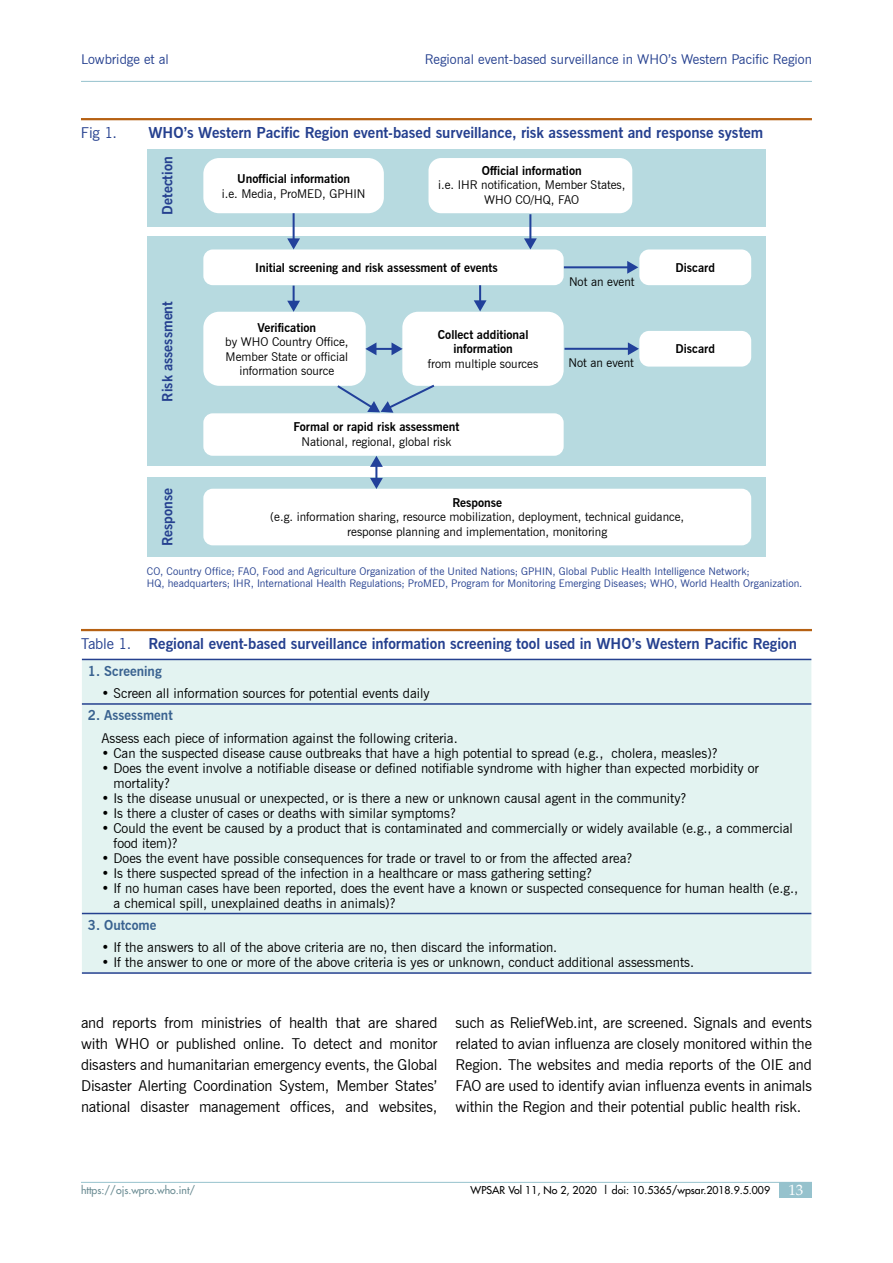
<style>
.page{position:relative;width:893px;height:1263px;background:#fff}
.page>*{position:absolute;margin:0;border:0;box-sizing:border-box;transform-origin:0 0}
.t1{font:15px/21px "News Gothic BT";letter-spacing:-.01em;color:#000;text-align:justify}
.t2{font:700 15px "News Gothic BT";color:#25408f}
.t3{font:15px "News Gothic BT";color:#25408f}
.t4{font:700 14.1px "News Gothic BT";color:#25408f}
.t5{font:13.5px/15px "News Gothic BT";color:#000}
.t6{font:13.5px "News Gothic BT";color:#25408f}
.t7{font:700 13.5px "News Gothic BT";color:#396290}
.t8{font:12px/14.4px "News Gothic BT";color:#000;text-align:center}
.t9{font:700 12px/14.4px "News Gothic BT";color:#000;text-align:center}
.t10{font:10.5px/12px "News Gothic BT";letter-spacing:.005em;color:#25408f}
.t11{font:10.5px "Futura LT";color:#000}
.t12{font:10.5px "Futura LT";color:#6b8c93}
.s1{font-weight:400}
.s2{font-family:"Palatino";font-size:15px;color:#fff}
</style>
<div class="page">
<hr style="left:81px;top:1182px;width:731px;height:1px;background:#96c2cd">
<div style="left:780px;top:1182px;width:32px;height:15px;background:#96c2cd"></div>
<hr style="left:81px;top:81px;width:731px;height:1px;background:#96c2cd">
<hr style="left:81px;top:118px;width:731px;height:2px;background:#b66113">
<hr style="left:81px;top:629px;width:731px;height:2px;background:#b66113">
<div style="left:147px;top:149px;width:618px;height:77px;background:#b7dae0"></div>
<div style="left:147px;top:236px;width:618px;height:230px;background:#b7dae0"></div>
<div style="left:147px;top:477px;width:618px;height:80px;background:#b7dae0"></div>
<div style="left:203px;top:158px;width:181px;height:55px;background:#fff;border-radius:16px"></div>
<div style="left:428px;top:158px;width:204px;height:55px;background:#fff;border-radius:13px"></div>
<div style="left:203px;top:312px;width:163px;height:74px;background:#fff;border-radius:16px"></div>
<div style="left:402px;top:312px;width:162px;height:74px;background:#fff;border-radius:16px"></div>
<div style="left:203px;top:249px;width:361px;height:36px;background:#fff;border-radius:9px"></div>
<div style="left:639px;top:249px;width:112px;height:36px;background:#fff;border-radius:10px"></div>
<div style="left:203px;top:413px;width:361px;height:43px;background:#fff;border-radius:9px"></div>
<div style="left:203px;top:489px;width:548px;height:56px;background:#fff;border-radius:9px"></div>
<div style="left:639px;top:331px;width:112px;height:36px;background:#fff;border-radius:10px"></div>
<hr style="left:293px;top:213px;width:2px;height:27px;background:#21409a">
<svg style="left:287px;top:238px;width:13px;height:11px"></svg>
<svg style="left:287px;top:286px;width:13px;height:26px"></svg>
<svg style="left:474px;top:285px;width:13px;height:26px"></svg>
<svg style="left:335px;top:383px;width:102px;height:30px"></svg>
<hr style="left:529px;top:214px;width:2px;height:26px;background:#21409a">
<svg style="left:524px;top:238px;width:13px;height:11px"></svg>
<hr style="left:564px;top:266px;width:65px;height:2px;background:#21409a">
<svg style="left:627px;top:261px;width:11px;height:13px"></svg>
<hr style="left:564px;top:348px;width:66px;height:2px;background:#21409a">
<svg style="left:628px;top:342px;width:11px;height:13px"></svg>
<svg style="left:365px;top:342px;width:38px;height:13px"></svg>
<svg style="left:370px;top:456px;width:13px;height:33px"></svg>
<div style="left:82px;top:660px;width:729px;height:312px;background:#e3f3f1"></div>
<hr style="left:82px;top:659px;width:729px;height:1px;background:#25408f">
<hr style="left:82px;top:703px;width:729px;height:2px;background:#25408f">
<hr style="left:82px;top:913px;width:729px;height:1px;background:#25408f">
<hr style="left:82px;top:972px;width:729px;height:2px;background:#25408f">
<p class="t6" style="left:81px;top:51px;width:89px">Lowbridge et al</p>
<p class="t6" style="left:425px;top:51px;width:389px">Regional event-based surveillance in WHO’s Western Pacific Region</p>
<p class="t3" style="left:81px;top:124px;width:38px">Fig 1.</p>
<p class="t2" style="left:148px;top:124px;width:616px">WHO’s Western Pacific Region event-based surveillance, risk assessment and response system</p>
<p class="t4" style="left:159px;top:215px;width:59px;rotate:-90deg">Detection</p>
<p class="t4" style="left:159px;top:402px;width:102px;rotate:-90deg">Risk assessment</p>
<p class="t4" style="left:159px;top:546px;width:59px;rotate:-90deg">Response</p>
<p class="t9" style="left:237px;top:172px;width:115px">Unofficial information</p>
<p class="t8" style="left:222px;top:186px;width:145px">i.e. Media, ProMED, GPHIN</p>
<p class="t9" style="left:482px;top:163px;width:101px">Official information</p>
<p class="t8" style="left:438px;top:178px;width:189px">i.e. IHR notification, Member States,<br>WHO CO/HQ, FAO</p>
<p class="t9" style="left:255px;top:260px;width:244px">Initial screening and risk assessment of events</p>
<p class="t9" style="left:258px;top:320px;width:60px">Verification</p>
<p class="t8" style="left:225px;top:335px;width:125px">by WHO Country Office,<br>Member State or official information source</p>
<p class="t9" style="left:438px;top:327px;width:92px">Collect additional information</p>
<p class="t8" style="left:428px;top:356px;width:112px">from multiple sources</p>
<p class="t9" style="left:293px;top:420px;width:167px">Formal or rapid risk assessment</p>
<p class="t8" style="left:301px;top:434px;width:151px">National, regional, global risk</p>
<p class="t8" style="left:569px;top:274px;width:67px">Not an event</p>
<p class="t8" style="left:568px;top:355px;width:67px">Not an event</p>
<p class="t9" style="left:676px;top:260px;width:41px">Discard</p>
<p class="t9" style="left:676px;top:341px;width:41px">Discard</p>
<p class="t9" style="left:452px;top:495px;width:51px">Response</p>
<p class="t8" style="left:270px;top:510px;width:415px">(e.g. information sharing, resource mobilization, deployment, technical guidance, response planning and implementation, monitoring</p>
<p class="t10" style="left:147px;top:565px;width:657px">CO, Country Office; FAO, Food and Agriculture Organization of the United Nations; GPHIN, Global Public Health Intelligence Network;<br>HQ, headquarters; IHR, International Health Regulations; ProMED, Program for Monitoring Emerging Diseases; WHO, World Health Organization.</p>
<p class="t2" style="left:81px;top:634px;width:718px"><span class="s1">Table 1.</span> Regional event-based surveillance information screening tool used in WHO’s Western Pacific Region</p>
<p class="t7" style="left:88px;top:663px;width:75px">1. Screening</p>
<p class="t5" style="left:101px;top:686px;width:330px">• Screen all information sources for potential events daily</p>
<p class="t7" style="left:88px;top:707px;width:86px">2. Assessment</p>
<p class="t5" style="left:101px;top:730px;width:358px">Assess each piece of information against the following criteria.</p>
<p class="t5" style="left:101px;top:745px;width:618px">• Can the suspected disease cause outbreaks that have a high potential to spread (e.g., cholera, measles)?</p>
<p class="t5" style="left:114px;top:760px;width:647px;text-indent:-12px">• Does the event involve a notifiable disease or defined notifiable syndrome with higher than expected morbidity or mortality?</p>
<p class="t5" style="left:101px;top:790px;width:587px">• Is the disease unusual or unexpected, or is there a new or unknown causal agent in the community?</p>
<p class="t5" style="left:101px;top:805px;width:356px">• Is there a cluster of cases or deaths with similar symptoms?</p>
<p class="t5" style="left:114px;top:820px;width:681px;text-indent:-12px">• Could the event be caused by a product that is contaminated and commercially or widely available (e.g., a commercial food item)?</p>
<p class="t5" style="left:101px;top:850px;width:532px">• Does the event have possible consequences for trade or travel to or from the affected area?</p>
<p class="t5" style="left:101px;top:865px;width:492px">• Is there suspected spread of the infection in a healthcare or mass gathering setting?</p>
<p class="t5" style="left:114px;top:880px;width:686px;text-indent:-12px">• If no human cases have been reported, does the event have a known or suspected consequence for human health (e.g., a chemical spill, unexplained deaths in animals)?</p>
<p class="t7" style="left:88px;top:917px;width:70px">3. Outcome</p>
<p class="t5" style="left:101px;top:940px;width:457px">• If the answers to all of the above criteria are no, then discard the information.</p>
<p class="t5" style="left:101px;top:955px;width:594px">• If the answer to one or more of the above criteria is yes or unknown, conduct additional assessments.</p>
<p class="t1" style="left:81px;top:1012px;width:358px">and reports from ministries of health that are shared with WHO or published online. To detect and monitor disasters and humanitarian emergency events, the Global Disaster Alerting Coordination System, Member States’ national disaster management offices, and websites,</p>
<p class="t1" style="left:455px;top:1012px;width:358px">such as ReliefWeb.int, are screened. Signals and events related to avian influenza are closely monitored within the Region. The websites and media reports of the OIE and FAO are used to identify avian influenza events in animals within the Region and their potential public health risk.</p>
<p class="t12" style="left:81px;top:1183px;width:116px">https://ojs.wpro.who.int/</p>
<p class="t11" style="left:471px;top:1184px;width:334px">WPSAR Vol 11, No 2, 2020 | doi: 10.5365/wpsar.2018.9.5.009 <span class="s2">13</span></p>
</div>
